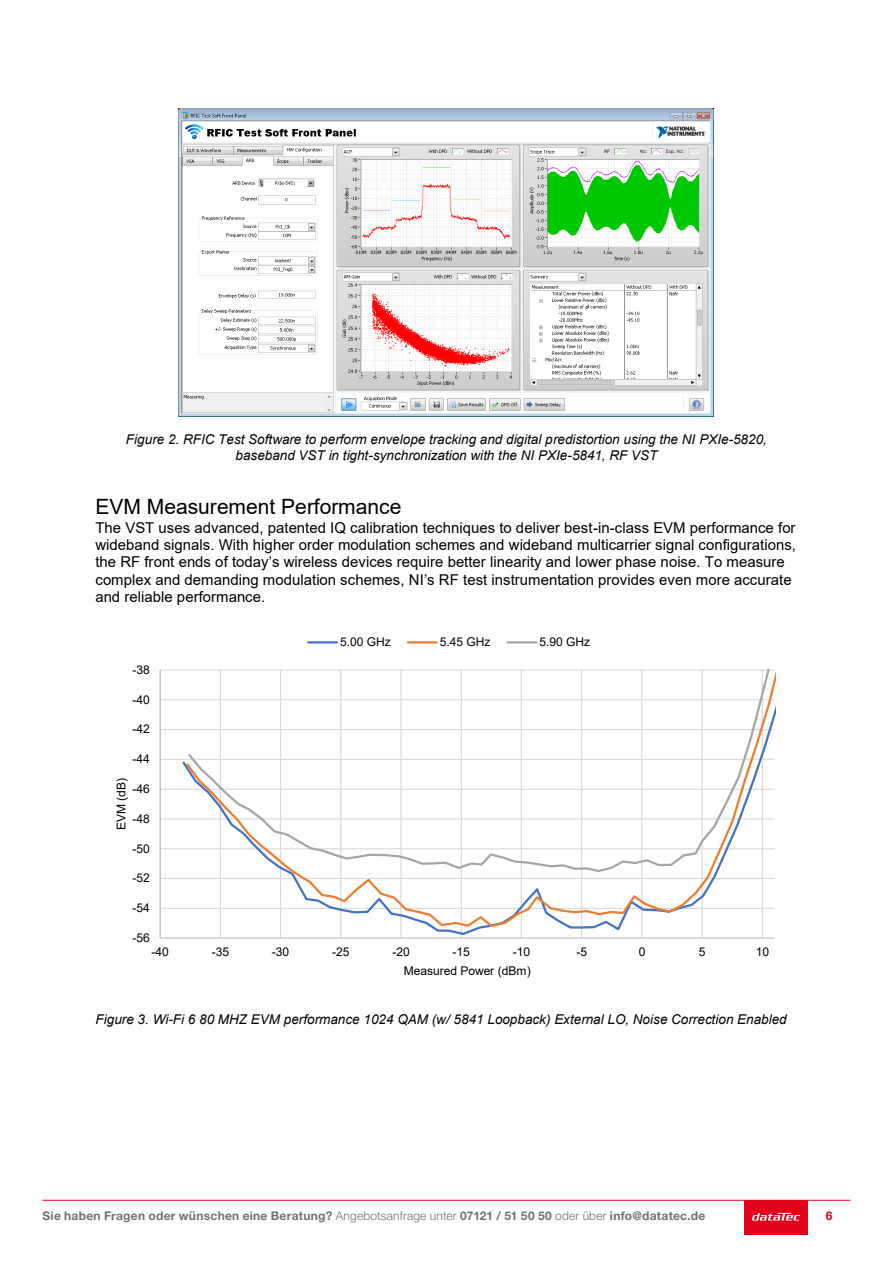
<style>
.page{position:relative;width:893px;height:1263px;background:#fff}
.page>*{position:absolute;margin:0;border:0;box-sizing:border-box;transform-origin:0 0}
.t1{font:21px "Arial";color:#000}
.t2{font:15px/17.2px "Arial";color:#000}
.t3{font:italic 13.5px/15.6px "Arial";color:#000;text-align:center}
.t4{font:12.15px "Arial";color:#000}
.t5{font:12px "Arial";letter-spacing:-.005em;color:#000}
.t6{font:700 12px "Helvetica Neue LT Pro";letter-spacing:.025em;color:#707172}
.t7{font:700 12px "Helvetica Neue LT Pro";color:#e2001a}
.s1{font-weight:300}
</style>
<div class="page">
<div style="left:744px;top:1200px;width:64px;height:34px;background:#e2001a"></div>
<svg style="left:752px;top:1213px;width:48px;height:7px"></svg>
<hr style="left:43px;top:1200px;width:807px;height:1px;background:#e2001a">
<img style="left:179px;top:108px;width:534px;height:308px">
<hr style="left:160px;top:908px;width:614px;height:1px;background:#d9d9d9">
<hr style="left:160px;top:878px;width:614px;height:1px;background:#d9d9d9">
<hr style="left:160px;top:848px;width:614px;height:1px;background:#d9d9d9">
<hr style="left:160px;top:818px;width:614px;height:1px;background:#d9d9d9">
<hr style="left:160px;top:789px;width:614px;height:1px;background:#d9d9d9">
<hr style="left:160px;top:759px;width:614px;height:1px;background:#d9d9d9">
<hr style="left:160px;top:729px;width:614px;height:1px;background:#d9d9d9">
<hr style="left:160px;top:699px;width:614px;height:1px;background:#d9d9d9">
<hr style="left:160px;top:669px;width:614px;height:2px;background:#d9d9d9">
<hr style="left:220px;top:670px;width:1px;height:268px;background:#d9d9d9">
<hr style="left:280px;top:670px;width:1px;height:268px;background:#d9d9d9">
<hr style="left:340px;top:670px;width:1px;height:268px;background:#d9d9d9">
<hr style="left:400px;top:670px;width:1px;height:268px;background:#d9d9d9">
<hr style="left:461px;top:670px;width:1px;height:268px;background:#d9d9d9">
<hr style="left:521px;top:670px;width:1px;height:268px;background:#d9d9d9">
<hr style="left:581px;top:670px;width:1px;height:268px;background:#d9d9d9">
<hr style="left:641px;top:670px;width:1px;height:268px;background:#d9d9d9">
<hr style="left:701px;top:670px;width:2px;height:268px;background:#d9d9d9">
<hr style="left:762px;top:670px;width:1px;height:268px;background:#d9d9d9">
<hr style="left:160px;top:670px;width:1px;height:268px;background:#bfbfbf">
<hr style="left:160px;top:937px;width:614px;height:2px;background:#bfbfbf">
<svg style="left:184px;top:670px;width:591px;height:258px"></svg>
<svg style="left:186px;top:670px;width:589px;height:203px"></svg>
<hr style="left:308px;top:641px;width:29px;height:2px;background:#4472c4">
<hr style="left:408px;top:641px;width:29px;height:2px;background:#ed7d31">
<hr style="left:508px;top:641px;width:28px;height:2px;background:#a5a5a5">
<p class="t3" style="left:126px;top:432px;width:643px">Figure 2. RFIC Test Software to perform envelope tracking and digital predistortion using the NI PXIe-5820, baseband VST in tight-synchronization with the NI PXIe-5841, RF VST</p>
<h1 class="t1" style="left:95px;top:492px;width:307px">EVM Measurement Performance</h1>
<p class="t2" style="left:95px;top:519px;width:702px">The VST uses advanced, patented IQ calibration techniques to deliver best-in-class EVM performance for wideband signals. With higher order modulation schemes and wideband multicarrier signal configurations, the RF front ends of today’s wireless devices require better linearity and lower phase noise. To measure complex and demanding modulation schemes, NI’s RF test instrumentation provides even more accurate and reliable performance.</p>
<p class="t5" style="left:133px;top:661px;width:19px">-38</p>
<p class="t5" style="left:133px;top:691px;width:19px">-40</p>
<p class="t4" style="left:133px;top:721px;width:19px">-42</p>
<p class="t5" style="left:133px;top:751px;width:19px">-44</p>
<p class="t5" style="left:113px;top:830px;width:54px;rotate:-90deg">EVM (dB)</p>
<p class="t5" style="left:133px;top:780px;width:19px">-46</p>
<p class="t5" style="left:133px;top:810px;width:19px">-48</p>
<p class="t5" style="left:133px;top:840px;width:19px">-50</p>
<p class="t5" style="left:133px;top:870px;width:19px">-52</p>
<p class="t5" style="left:133px;top:900px;width:19px">-54</p>
<p class="t5" style="left:133px;top:929px;width:19px">-56</p>
<p class="t5" style="left:340px;top:634px;width:52px">5.00 GHz</p>
<p class="t5" style="left:440px;top:634px;width:52px">5.45 GHz</p>
<p class="t5" style="left:539px;top:634px;width:52px">5.90 GHz</p>
<p class="t5" style="left:152px;top:944px;width:19px">-40</p>
<p class="t5" style="left:212px;top:944px;width:19px">-35</p>
<p class="t5" style="left:272px;top:944px;width:19px">-30</p>
<p class="t5" style="left:332px;top:944px;width:19px">-25</p>
<p class="t5" style="left:392px;top:944px;width:19px">-20</p>
<p class="t5" style="left:453px;top:944px;width:19px">-15</p>
<p class="t5" style="left:513px;top:944px;width:19px">-10</p>
<p class="t5" style="left:576px;top:944px;width:12px">-5</p>
<p class="t5" style="left:639px;top:944px;width:8px">0</p>
<p class="t5" style="left:699px;top:944px;width:8px">5</p>
<p class="t5" style="left:756px;top:944px;width:15px">10</p>
<p class="t5" style="left:404px;top:962px;width:129px">Measured Power (dBm)</p>
<p class="t3" style="left:95px;top:1011px;width:693px">Figure 3. Wi-Fi 6 80 MHZ EVM performance 1024 QAM (w/ 5841 Loopback) External LO, Noise Correction Enabled</p>
<p class="t6" style="left:43px;top:1209px;width:664px">Sie haben Fragen oder wünschen eine Beratung? <span class="s1">Angebotsanfrage unter</span> 07121 / 51 50 50 <span class="s1">oder über</span> info@datatec.de</p>
<p class="t7" style="left:826px;top:1209px;width:8px">6</p>
</div>
